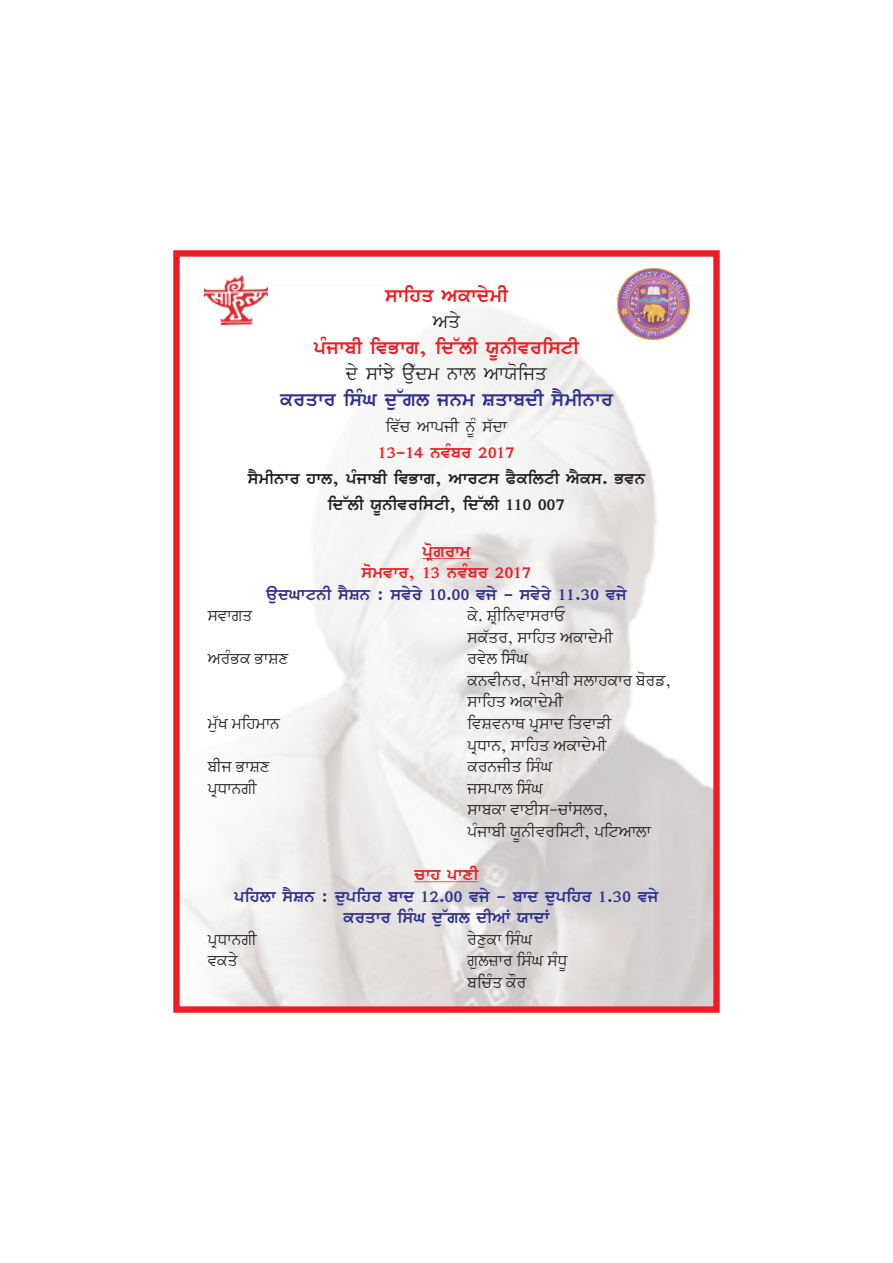
<style>
.page{position:relative;width:893px;height:1263px;background:#fff}
.page>*{position:absolute;margin:0;border:0;box-sizing:border-box;transform-origin:0 0}
.t1{font:700 19.5px "Asees";color:#ee1d23}
.t2{font:700 19.5px "Asees";color:#2e3092}
.t3{font:19.5px "Asees";color:#231f20}
.t4{font:16.5px/21.6px "Asees";color:#231f20}
.t5{font:700 16.5px/21.6px "Asees";color:#2e3092;text-align:center}
.t6{font:700 16.5px/26px "Asees";color:#231f20;text-align:center}
.t7{font:700 16.5px/21.6px "Asees";color:#ee1d23;text-align:center}
</style>
<div class="page">
<img style="left:180px;top:286px;width:533px;height:720px">
<div style="left:173px;top:250px;width:547px;height:763px;border:6px solid #ee1d23"></div>
<hr style="left:422px;top:558px;width:48px;height:1px;background:#ee1d23">
<hr style="left:415px;top:881px;width:63px;height:1px;background:#ee1d23">
<img style="left:205px;top:275px;width:62px;height:50px">
<img style="left:617px;top:268px;width:72px;height:71px">
<p class="t1" style="left:385px;top:284px;width:124px">;KFJS NEKD/WH</p>
<p class="t1" style="left:314px;top:336px;width:267px">GZIKPH FTGKR, FDZBH :{BHTOF;NH</p>
<p class="t3" style="left:433px;top:310px;width:39px">NS/</p>
<p class="t3" style="left:346px;top:362px;width:202px">D/;KM/T[ZDW BKB NK:'FIS</p>
<p class="t4" style="left:386px;top:416px;width:123px">FTZU NKGIH B{Z ;ZDK</p>
<p class="t6" style="left:248px;top:466px;width:399px">;?WHBKO JKB, GZIKPH FTGKR, NKON; C?EFBNH N?E;H GTB<br>FDZBH :{BHTOF;NH, FDZBH 110 007</p>
<p class="t2" style="left:280px;top:388px;width:334px">EOSKO F;ZX D[ZRB IBW PSKPDH ;?WHBKO</p>
<p class="t7" style="left:378px;top:442px;width:138px">13^14 BTZPO 2017</p>
<p class="t7" style="left:362px;top:541px;width:171px">GQ'ROKW<br>;'WTKO, 13 BTZPO 2017</p>
<p class="t5" style="left:266px;top:584px;width:372px">T[DXKNBH ;?PB L ;T/O/10H00 TI/^ ;T/O/11H30 TI/</p>
<p class="t4" style="left:208px;top:606px;width:46px">;TKRS</p>
<p class="t4" style="left:468px;top:606px;width:147px">E/H PQHFBTK;OKU ;EZSO, ;KFJS NEKD/WH</p>
<p class="t4" style="left:208px;top:649px;width:82px">NOZGE GKPD</p>
<p class="t4" style="left:468px;top:649px;width:205px">OT/B F;ZX<br>EBTHBO, GZIKPH ;BKJEKO P'OV, ;KFJS NEKD/WH</p>
<p class="t4" style="left:208px;top:713px;width:74px">W[ZY WFJWKB</p>
<p class="t4" style="left:468px;top:713px;width:145px">FTPTBKE GQ;KD FSTKVH<br>GQXKB, ;KFJS NEKD/WH</p>
<p class="t4" style="left:208px;top:756px;width:63px">PHI GKPD</p>
<p class="t4" style="left:468px;top:756px;width:86px">EOBIHS F;ZX</p>
<p class="t4" style="left:208px;top:778px;width:51px">GQXKBRH</p>
<p class="t4" style="left:468px;top:778px;width:185px">I;GKB F;ZX<br>;KPEK TKJH;^UK;BO,<br>GZIKPH :{BHTOF;NH, GFNNKBK</p>
<p class="t7" style="left:415px;top:864px;width:65px">UKJ GKDH</p>
<p class="t5" style="left:234px;top:886px;width:435px">GFJBK ;?PB L D[GFJO PKD 12H00 TI/^ PKD D[GFJO 1H30 TI/<br>EOSKO F;ZX D[ZRB DHNK :KDK</p>
<p class="t4" style="left:208px;top:929px;width:51px">GQXKBRH</p>
<p class="t4" style="left:468px;top:929px;width:66px">O/D[EK F;ZX</p>
<p class="t4" style="left:208px;top:950px;width:40px">TES/</p>
<p class="t4" style="left:468px;top:950px;width:101px">R[BIKO F;ZX ;ZX{<br>PFUZS E"O</p>
</div>
